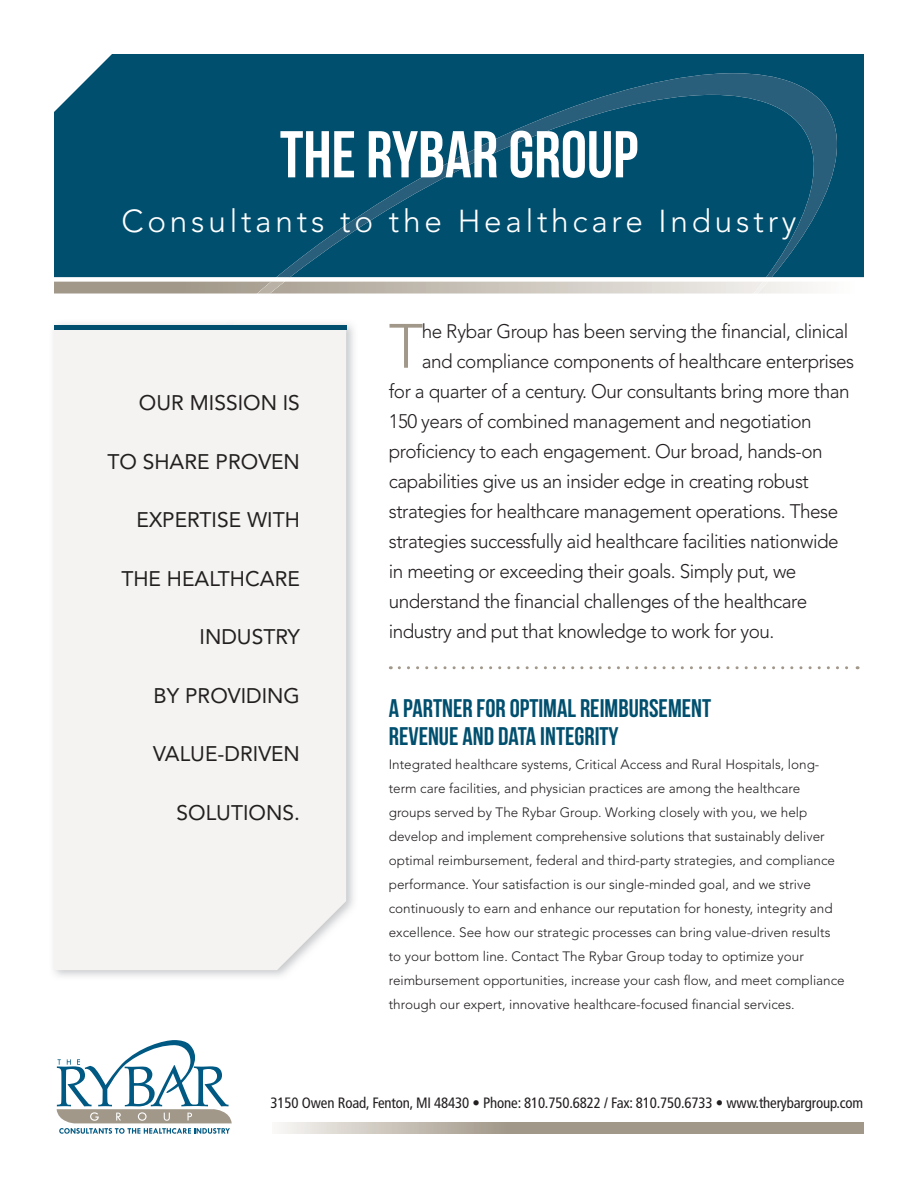
<style>
.page{position:relative;width:918px;height:1188px;background:#fff}
.page>*{position:absolute;margin:0;border:0;box-sizing:border-box;transform-origin:0 0}
.t1{font:66px "Bebas Neue";color:#fff}
.t2{font:300 61.8px "Avenir";color:#a1988a}
.t3{font:300 31.5px "Avenir";letter-spacing:.12em;color:#fff}
.t4{font:25.5px/28.5px "Bebas Neue";color:#014f6e}
.t5{font:21px "Avenir";color:#231f20}
.t6{font:300 19.5px "Avenir";letter-spacing:-.025em;color:#231f20}
.t7{font:condensed 15px "Frutiger";letter-spacing:-.01em;color:#231f20}
.t8{font:300 13.5px/24px "Avenir";color:#231f20}
</style>
<div class="page">
<svg style="left:281px;top:1122px;width:583px;height:12px;background:#b1a99d"></svg>
<svg style="left:57px;top:1040px;width:175px;height:94px"></svg>
<div style="left:54px;top:54px;width:810px;height:223px;background:#014f6e"></div>
<svg style="left:54px;top:277px;width:810px;height:17px"></svg>
<svg style="left:276px;top:73px;width:585px;height:204px;background:#05506f"></svg>
<svg style="left:399px;top:666px;width:459px;height:3px"></svg>
<img style="left:53px;top:323px;width:301px;height:654px">
<img style="left:125px;top:323px;width:115px;height:2px">
<div style="left:54px;top:329px;width:292px;height:641px;background:#f4f3f1"></div>
<hr style="left:54px;top:325px;width:292px;height:4px;background:#014f6e">
<h1 class="t1" style="left:280px;top:118px;width:360px">THE RYBAR GROUP</h1>
<h3 class="t3" style="left:121px;top:203px;width:677px">Consultants to the Healthcare Industry</h3>
<h3 class="t5" style="left:139px;top:391px;width:163px">OUR MISSION IS</h3>
<h3 class="t5" style="left:107px;top:449px;width:194px">TO SHARE PROVEN</h3>
<h3 class="t5" style="left:137px;top:508px;width:165px">EXPERTISE WITH</h3>
<h3 class="t5" style="left:121px;top:566px;width:180px">THE HEALTHCARE</h3>
<h3 class="t5" style="left:200px;top:625px;width:102px">INDUSTRY</h3>
<h3 class="t5" style="left:154px;top:683px;width:148px">BY PROVIDING</h3>
<h3 class="t5" style="left:153px;top:742px;width:148px">VALUE-DRIVEN</h3>
<h3 class="t5" style="left:177px;top:800px;width:125px">SOLUTIONS.</h3>
<h2 class="t2" style="left:389px;top:310px;width:36px">T</h2>
<h3 class="t6" style="left:422px;top:320px;width:428px">he Rybar Group has been serving the financial, clinical</h3>
<h3 class="t6" style="left:422px;top:350px;width:434px">and compliance components of healthcare enterprises</h3>
<h3 class="t6" style="left:389px;top:380px;width:462px">for a quarter of a century. Our consultants bring more than</h3>
<h3 class="t6" style="left:389px;top:410px;width:424px">150 years of combined management and negotiation</h3>
<h3 class="t6" style="left:389px;top:440px;width:435px">proficiency to each engagement. Our broad, hands-on</h3>
<h3 class="t6" style="left:389px;top:470px;width:422px">capabilities give us an insider edge in creating robust</h3>
<h3 class="t6" style="left:389px;top:500px;width:451px">strategies for healthcare management operations. These</h3>
<h3 class="t6" style="left:389px;top:530px;width:451px">strategies successfully aid healthcare facilities nationwide</h3>
<h3 class="t6" style="left:389px;top:559px;width:409px">in meeting or exceeding their goals. Simply put, we</h3>
<h3 class="t6" style="left:389px;top:589px;width:420px">understand the financial challenges of the healthcare</h3>
<h3 class="t6" style="left:389px;top:619px;width:387px">industry and put that knowledge to work for you.</h3>
<h3 class="t4" style="left:389px;top:693px;width:324px">A PARTNER FOR OPTIMAL REIMBURSEMENT<br>REVENUE AND DATA INTEGRITY</h3>
<p class="t8" style="left:389px;top:753px;width:457px">Integrated healthcare systems, Critical Access and Rural Hospitals, long&shy;term care facilities, and physician practices are among the healthcare groups served by The Rybar Group. Working closely with you, we help develop and implement comprehensive solutions that sustainably deliver optimal reimbursement, federal and third-party strategies, and compliance performance. Your satisfaction is our single-minded goal, and we strive continuously to earn and enhance our reputation for honesty, integrity and excellence. See how our strategic processes can bring value-driven results to your bottom line. Contact The Rybar Group today to optimize your reimbursement opportunities, increase your cash flow, and meet compliance through our expert, innovative healthcare-focused financial services.</p>
<p class="t7" style="left:271px;top:1094px;width:594px">3150 Owen Road, Fenton, MI 48430 • Phone: 810.750.6822 / Fax: 810.750.6733 • www.therybargroup.com</p>
</div>
